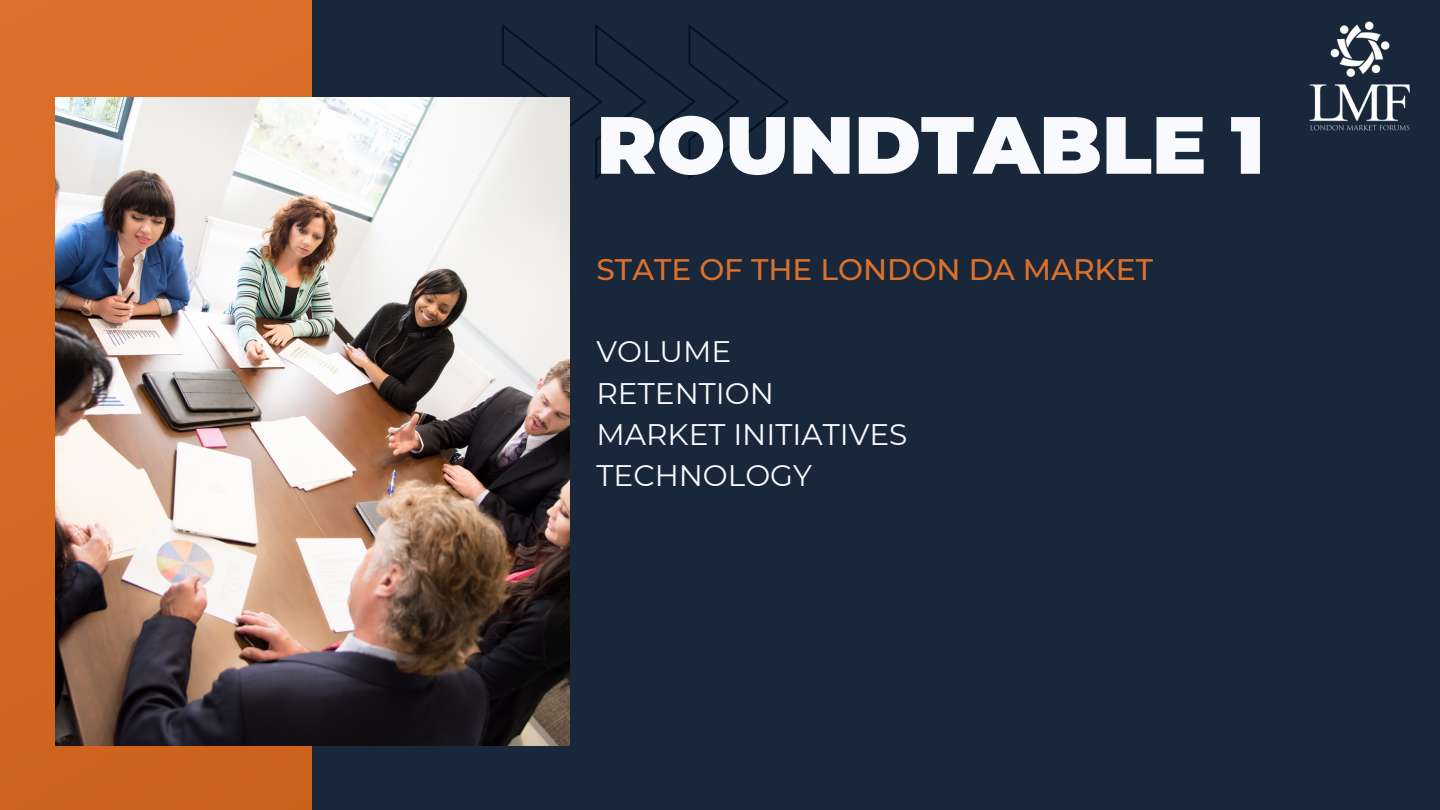
<style>
.page{position:relative;width:1440px;height:810px;background:#18273a}
.page>*{position:absolute;margin:0;border:0;box-sizing:border-box;transform-origin:0 0}
.t1{font:900 81px "Montserrat";color:#f9fafd}
.t2{font:29.7px/41.2px "Montserrat";color:#f9fafd}
.t3{font:500 29.7px "Montserrat";color:#dd712b}
</style>
<div class="page">
<div style="left:1px;top:0;width:311px;height:810px;background:#d76c25"></div>
<svg style="left:502px;top:24px;width:287px;height:156px"></svg>
<img style="left:55px;top:97px;width:514px;height:648px">
<img style="left:1309px;top:21px;width:101px;height:110px">
<h1 class="t1" style="left:596px;top:95px;width:670px">ROUNDTABLE 1</h1>
<p class="t3" style="left:596px;top:251px;width:558px">STATE OF THE LONDON DA MARKET</p>
<p class="t2" style="left:596px;top:331px;width:313px">VOLUME<br>RETENTION<br>MARKET INITIATIVES<br>TECHNOLOGY</p>
</div>
